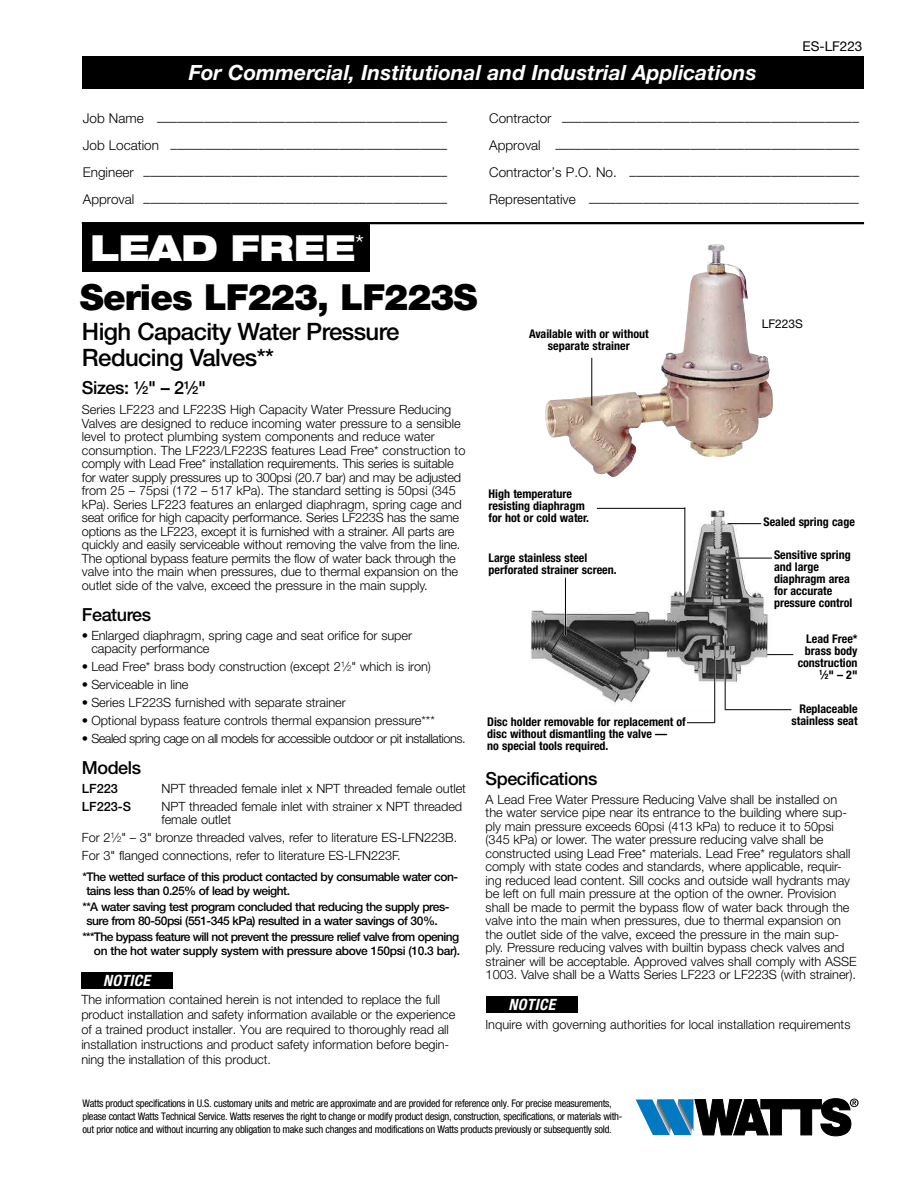
<style>
.page{position:relative;width:918px;height:1188px;background:#fff}
.page>*{position:absolute;margin:0;border:0;box-sizing:border-box;transform-origin:0 0}
.t1{font:900 36px "Helvetica Neue LT Std";letter-spacing:-.025em;color:#000}
.t2{font:900 expanded 36px "Helvetica Neue LT Std";color:#fff}
.t3{font:500 24px/25.5px "Helvetica Neue LT Std";letter-spacing:-.025em;color:#000}
.t4{font:italic 700 21px "Helvetica Neue LT Std";color:#fff}
.t5{font:500 18px "Helvetica Neue LT Std";letter-spacing:-.025em;color:#000}
.t6{font:italic 700 condensed 15.6px "Helvetica Neue LT Std";letter-spacing:.025em;color:#fff}
.t7{font:300 13.5px "Helvetica Neue LT Std";color:#000}
.t8{font:13.5px "Helvetica Neue LT Std";color:#000}
.t9{font:300 12.75px/13.5px "Helvetica Neue LT Std";letter-spacing:-.005em;color:#000}
.t10{font:300 12.75px "Helvetica Neue LT Std";letter-spacing:-.04em;color:#000}
.t11{font:500 12.75px "Helvetica Neue LT Std";letter-spacing:-.005em;color:#000}
.t12{font:700 condensed 12px/12px "Helvetica Neue LT Std";color:#000}
.t13{font:500 12px/13.5px "Helvetica Neue LT Std";letter-spacing:-.04em;color:#000}
.t14{font:12px "Helvetica Neue LT Std";color:#000}
.t15{font:condensed 10.5px/13.2px "Helvetica Neue LT Std";letter-spacing:-.025em;color:#000}
.s1{font-size:11.1px}
.s2{font-size:7.95px}
.s3{font-size:7.5px}
</style>
<div class="page">
<img style="left:530px;top:507px;width:247px;height:203px">
<hr style="left:724px;top:634px;width:2px;height:53px;background:#fff">
<hr style="left:731px;top:557px;width:41px;height:2px;background:#fff">
<hr style="left:684px;top:531px;width:2px;height:74px;background:#fff">
<img style="left:545px;top:245px;width:228px;height:232px">
<hr style="left:591px;top:358px;width:1px;height:48px;background:#000">
<hr style="left:565px;top:578px;width:1px;height:58px;background:#000">
<hr style="left:725px;top:634px;width:1px;height:76px;background:#000">
<hr style="left:714px;top:656px;width:1px;height:67px;background:#000">
<hr style="left:684px;top:507px;width:1px;height:98px;background:#000">
<hr style="left:597px;top:508px;width:88px;height:1px;background:#000">
<hr style="left:728px;top:523px;width:33px;height:1px;background:#000">
<hr style="left:731px;top:558px;width:41px;height:1px;background:#000">
<svg style="left:767px;top:654px;width:26px;height:1px"></svg>
<hr style="left:725px;top:709px;width:66px;height:1px;background:#000">
<svg style="left:687px;top:722px;width:28px;height:1px"></svg>
<div style="left:82px;top:57px;width:781px;height:32px;background:#000"></div>
<hr style="left:82px;top:222px;width:782px;height:2px;background:#000">
<div style="left:82px;top:223px;width:288px;height:49px;background:#000"></div>
<svg style="left:636px;top:1098px;width:223px;height:38px"></svg>
<div style="left:486px;top:996px;width:91px;height:17px;background:#000"></div>
<div style="left:81px;top:972px;width:91px;height:17px;background:#000"></div>
<h3 class="t4" style="left:189px;top:60px;width:569px">For Commercial, Institutional and Industrial Applications</h3>
<p class="t8" style="left:802px;top:38px;width:62px">ES-LF223</p>
<p class="t7" style="left:83px;top:113px;width:366px">Job Name –––––––––––––––––––––––––––––––––––––––––––</p>
<p class="t7" style="left:489px;top:113px;width:371px">Contractor ––––––––––––––––––––––––––––––––––––––––––––</p>
<p class="t7" style="left:83px;top:140px;width:366px">Job Location –––––––––––––––––––––––––––––––––––––––––</p>
<p class="t7" style="left:489px;top:140px;width:371px">Approval –––––––––––––––––––––––––––––––––––––––––––––</p>
<p class="t7" style="left:83px;top:167px;width:366px">Engineer –––––––––––––––––––––––––––––––––––––––––––––</p>
<p class="t7" style="left:489px;top:167px;width:371px">Contractor’s P.O. No. ––––––––––––––––––––––––––––––––––</p>
<p class="t7" style="left:83px;top:194px;width:366px">Approval –––––––––––––––––––––––––––––––––––––––––––––</p>
<p class="t7" style="left:489px;top:194px;width:371px">Representative ––––––––––––––––––––––––––––––––––––––––</p>
<h1 class="t2" style="left:90px;top:224px;width:276px">LEAD FREE<sup>*</sup></h1>
<h1 class="t1" style="left:80px;top:276px;width:399px">Series LF223, LF223S</h1>
<h2 class="t3" style="left:82px;top:319px;width:319px">High Capacity Water Pressure<br>Reducing Valves**</h2>
<h3 class="t5" style="left:82px;top:377px;width:126px">Sizes: <sup>1</sup>⁄<span class="s1">2</span>" – 2<sup>1</sup>⁄<span class="s1">2</span>"</h3>
<p class="t9" style="left:82px;top:403px;width:385px">Series LF223 and LF223S High Capacity Water Pressure Reducing Valves are designed to reduce incoming water pressure to a sensible level to protect plumbing system components and reduce water consumption. The LF223/LF223S features Lead Free* construction to comply with Lead Free* installation requirements. This series is suitable for water supply pressures up to 300psi (20.7 bar) and may be adjusted from 25 – 75psi (172 – 517 kPa). The standard setting is 50psi (345 kPa). Series LF223 features an enlarged diaphragm, spring cage and seat orifice for high capacity performance. Series LF223S has the same options as the LF223, except it is furnished with a strainer. All parts are quickly and easily serviceable without removing the valve from the line.<br>The optional bypass feature permits the flow of water back through the valve into the main when pressures, due to thermal expansion on the outlet side of the valve, exceed the pressure in the main supply.</p>
<h3 class="t5" style="left:82px;top:603px;width:71px">Features</h3>
<p class="t9" style="left:91px;top:628px;width:322px;text-indent:-9px">• Enlarged diaphragm, spring cage and seat orifice for super capacity performance</p>
<p class="t9" style="left:82px;top:659px;width:350px">• Lead Free* brass body construction (except 2<sup>1</sup>⁄<span class="s2">2</span>" which is iron)</p>
<p class="t9" style="left:82px;top:677px;width:108px">• Serviceable in line</p>
<p class="t9" style="left:82px;top:695px;width:265px">• Series LF223S furnished with separate strainer</p>
<p class="t9" style="left:82px;top:713px;width:354px">• Optional bypass feature controls thermal expansion pressure***</p>
<p class="t10" style="left:82px;top:730px;width:385px">• Sealed spring cage on all models for accessible outdoor or pit installations.</p>
<h3 class="t5" style="left:82px;top:757px;width:61px">Models</h3>
<p class="t11" style="left:82px;top:781px;width:37px">LF223</p>
<p class="t9" style="left:161px;top:781px;width:306px">NPT threaded female inlet x NPT threaded female outlet</p>
<p class="t11" style="left:82px;top:798px;width:50px">LF223-S</p>
<p class="t9" style="left:161px;top:799px;width:302px">NPT threaded female inlet with strainer x NPT threaded female outlet</p>
<p class="t9" style="left:82px;top:828px;width:377px;line-height:18px">For 2<sup>1</sup>⁄<span class="s2">2</span>" – 3" bronze threaded valves, refer to literature ES-LFN223B.<br>For 3" flanged connections, refer to literature ES-LFN223F.</p>
<p class="t13" style="left:86px;top:870px;width:373px;text-indent:-4px">*The wetted surface of this product contacted by consumable water con&shy;tains less than 0.25% of lead by weight.</p>
<p class="t13" style="left:86px;top:900px;width:365px;text-indent:-4px">**A water saving test program concluded that reducing the supply pres&shy;sure from 80-50psi (551-345 kPa) resulted in a water savings of 30%.</p>
<p class="t13" style="left:82px;top:930px;width:379px;text-align:right">***The bypass feature will not prevent the pressure relief valve from opening on the hot water supply system with pressure above 150psi (10.3 bar).</p>
<p class="t6" style="left:103px;top:971px;width:48px">NOTICE</p>
<p class="t9" style="left:81px;top:992px;width:375px;line-height:15px">The information contained herein is not intended to replace the full product installation and safety information available or the experience of a trained product installer. You are required to thoroughly read all installation instructions and product safety information before begin&shy;ning the installation of this product.</p>
<p class="t12" style="left:529px;top:328px;width:121px;text-align:center">Available with or without separate strainer</p>
<p class="t12" style="left:489px;top:487px;width:102px">High temperature resisting diaphragm for hot or cold water.</p>
<p class="t12" style="left:489px;top:551px;width:130px">Large stainless steel perforated strainer screen.</p>
<p class="t12" style="left:487px;top:715px;width:200px">Disc holder removable for replacement of disc without dismantling the valve —<br>no special tools required.</p>
<p class="t14" style="left:762px;top:316px;width:43px">LF223S</p>
<p class="t12" style="left:764px;top:516px;width:93px">Sealed spring cage</p>
<p class="t12" style="left:774px;top:549px;width:80px">Sensitive spring and large diaphragm area for accurate pressure control</p>
<p class="t12" style="left:798px;top:632px;width:61px;text-align:right">Lead Free* brass body construction<br><sup>1</sup>⁄<span class="s3">2</span>" – 2"</p>
<p class="t12" style="left:792px;top:703px;width:67px;text-align:right">Replaceable stainless seat</p>
<h3 class="t5" style="left:486px;top:767px;width:113px">Specifications</h3>
<p class="t9" style="left:486px;top:792px;width:372px">A Lead Free Water Pressure Reducing Valve shall be installed on the water service pipe near its entrance to the building where sup&shy;ply main pressure exceeds 60psi (413 kPa) to reduce it to 50psi (345 kPa) or lower. The water pressure reducing valve shall be constructed using Lead Free* materials. Lead Free* regulators shall comply with state codes and standards, where applicable, requir&shy;ing reduced lead content. Sill cocks and outside wall hydrants may be left on full main pressure at the option of the owner. Provision shall be made to permit the bypass flow of water back through the valve into the main when pressures, due to thermal expansion on the outlet side of the valve, exceed the pressure in the main sup&shy;ply. Pressure reducing valves with builtin bypass check valves and strainer will be acceptable. Approved valves shall comply with ASSE 1003. Valve shall be a Watts Series LF223 or LF223S (with strainer).</p>
<p class="t6" style="left:508px;top:995px;width:48px">NOTICE</p>
<p class="t9" style="left:485px;top:1018px;width:367px">Inquire with governing authorities for local installation requirements</p>
<p class="t15" style="left:82px;top:1096px;width:542px">Watts product specifications in U.S. customary units and metric are approximate and are provided for reference only. For precise measurements, please contact Watts Technical Service. Watts reserves the right to change or modify product design, construction, specifications, or materials with&shy;out prior notice and without incurring any obligation to make such changes and modifications on Watts products previously or subsequently sold.</p>
</div>
